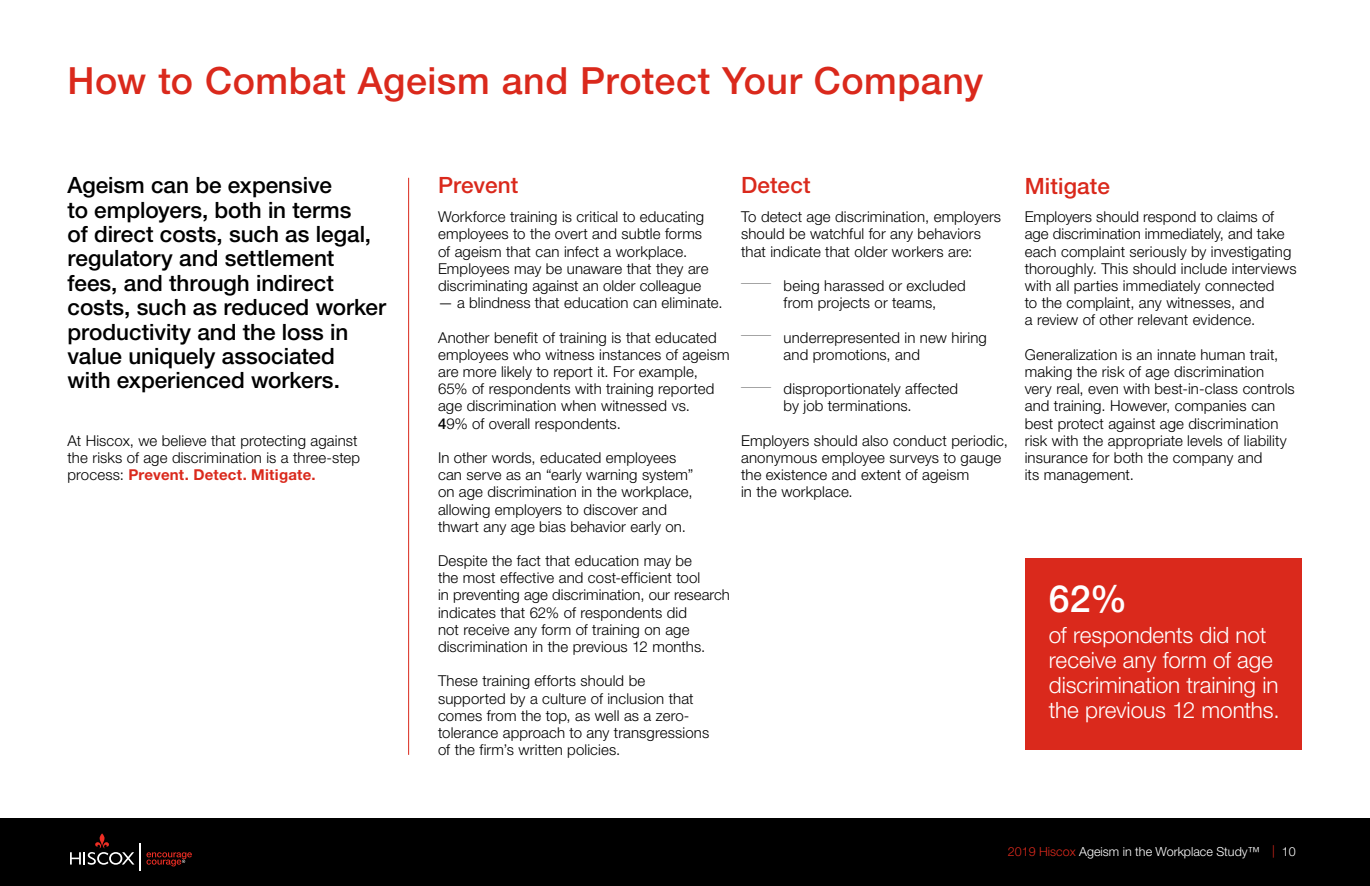
<style>
.page{position:relative;width:1370px;height:886px;background:#fff}
.page>*{position:absolute;margin:0;border:0;box-sizing:border-box;transform-origin:0 0}
.t1{font:500 37.5px "Helvetica Neue LT Std";letter-spacing:.015em;color:#da291c}
.t2{font:500 37.5px "Helvetica Neue LT Std";color:#fff}
.t3{font:500 22.5px/24.4px "Helvetica Neue LT Std";color:#000}
.t4{font:300 22.5px/25px "Helvetica Neue LT Std";letter-spacing:-.005em;color:#fff}
.t5{font:500 22.5px "Helvetica Neue LT Std";letter-spacing:.005em;color:#da291c}
.t6{font:300 15px/17.2px "Helvetica Neue LT Std";letter-spacing:.005em;color:#000}
.t7{font:300 12.5px "Helvetica Neue LT Std";color:#fff}
.s1{font-weight:500}
.s2{font-weight:700;color:#da291c}
.s3{color:#da291c}
</style>
<div class="page">
<div style="left:0;top:818px;width:1369px;height:68px;background:#000"></div>
<svg style="left:70px;top:833px;width:64px;height:32px"></svg>
<svg style="left:140px;top:843px;width:52px;height:27px"></svg>
<hr style="left:408px;top:178px;width:1px;height:577px;background:#da291c">
<div style="left:1025px;top:558px;width:276px;height:191px;background:#da291c"></div>
<h1 class="t1" style="left:68px;top:59px;width:917px">How to Combat Ageism and Protect Your Company</h1>
<p class="t3" style="left:68px;top:173px;width:320px">Ageism can be expensive<br>to employers, both in terms<br>of direct costs, such as legal, regulatory and settlement fees, and through indirect costs, such as reduced worker productivity and the loss in value uniquely associated<br>with experienced workers.</p>
<h2 class="t5" style="left:741px;top:172px;width:71px">Detect</h2>
<h2 class="t5" style="left:438px;top:172px;width:82px">Prevent</h2>
<p class="t6" style="left:438px;top:208px;width:272px">Workforce training is critical to educating employees to the overt and subtle forms of ageism that can infect a workplace.<br>Employees may be unaware that they are discriminating against an older colleague</p>
<p class="t6" style="left:438px;top:294px;width:286px">— a blindness that education can eliminate.</p>
<p class="t6" style="left:438px;top:328px;width:293px">Another benefit of training is that educated employees who witness instances of ageism are more likely to report it. For example, 65% of respondents with training reported age discrimination when witnessed vs.<br><span class="s1">4</span>9% of overall respondents.</p>
<p class="t6" style="left:438px;top:449px;width:257px">In other words, educated employees can serve as an “early warning system” on age discrimination in the workplace, allowing employers to discover and thwart any age bias behavior early on.</p>
<p class="t6" style="left:438px;top:552px;width:293px">Despite the fact that education may be<br>the most effective and cost-efficient tool<br>in preventing age discrimination, our research indicates that 62% of respondents did<br>not receive any form of training on age discrimination in the previous 12 months.</p>
<p class="t6" style="left:438px;top:672px;width:273px">These training efforts should be supported by a culture of inclusion that comes from the top, as well as a zero&shy;tolerance approach to any transgressions of the firm’s written policies.</p>
<p class="t6" style="left:741px;top:208px;width:261px">To detect age discrimination, employers should be watchful for any behaviors that indicate that older workers are:</p>
<p class="t6" style="left:783px;top:277px;width:183px">being harassed or excluded from projects or teams,</p>
<p class="t6" style="left:783px;top:328px;width:205px">underrepresented in new hiring and promotions, and</p>
<p class="t6" style="left:783px;top:380px;width:176px">disproportionately affected by job terminations.</p>
<p class="t6" style="left:741px;top:431px;width:268px">Employers should also conduct periodic, anonymous employee surveys to gauge the existence and extent of ageism<br>in the workplace.</p>
<p class="t6" style="left:68px;top:431px;width:294px">At Hiscox, we believe that protecting against the risks of age discrimination is a three-step process: <span class="s2">Prevent. Detect. Mitigate.</span></p>
<h2 class="t5" style="left:1024px;top:172px;width:87px">Mitigate</h2>
<p class="t6" style="left:1024px;top:208px;width:273px">Employers should respond to claims of age discrimination immediately, and take each complaint seriously by investigating thoroughly. This should include interviews with all parties immediately connected<br>to the complaint, any witnesses, and<br>a review of other relevant evidence.</p>
<p class="t6" style="left:1024px;top:345px;width:271px">Generalization is an innate human trait, making the risk of age discrimination very real, even with best-in-class controls and training. However, companies can best protect against age discrimination risk with the appropriate levels of liability insurance for both the company and<br>its management.</p>
<h1 class="t2" style="left:1048px;top:576px;width:80px">62%</h1>
<h2 class="t4" style="left:1048px;top:622px;width:232px">of respondents did not receive any form of age discrimination training in the previous 12 months.</h2>
<p class="t7" style="left:1007px;top:844px;width:289px"><span class="s3">2019 Hiscox</span> Ageism in the Workplace Study™ <span class="s3">|</span> 10</p>
</div>
